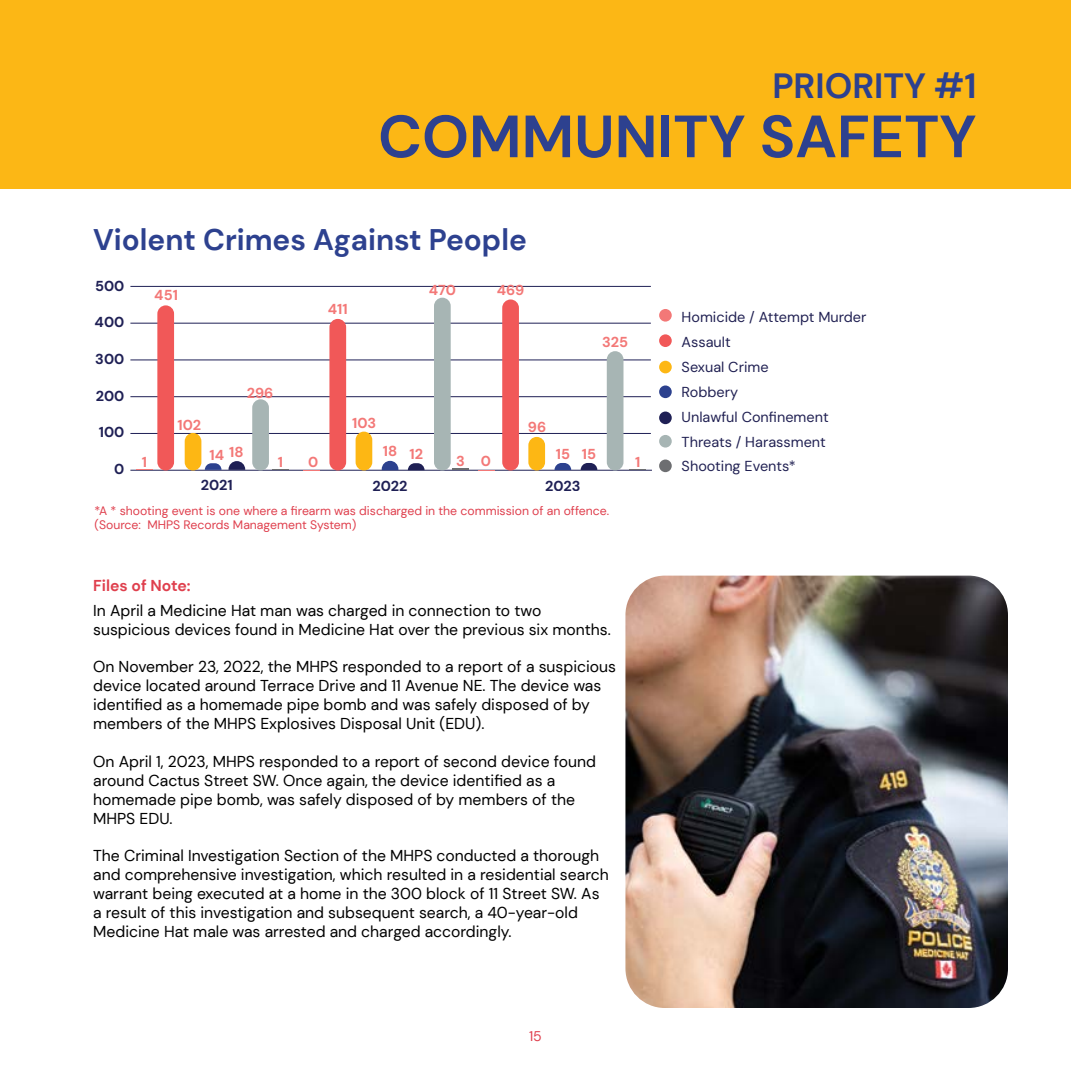
<style>
.page{position:relative;width:1071px;height:1071px;background:#fff}
.page>*{position:absolute;margin:0;border:0;box-sizing:border-box;transform-origin:0 0}
.t1{font:700 59.5px "DM Sans";color:#2d418f}
.t2{font:700 35px "DM Sans";color:#2d418f}
.t3{font:700 29.75px "DM Sans";color:#2d418f}
.t4{font:15.75px/18.9px "DM Sans";color:#000}
.t5{font:700 15.75px "DM Sans";color:#df3f4d}
.t6{font:14.53px/24.8px "DM Sans";color:#212153}
.t7{font:700 14.53px "DM Sans";color:#f37877}
.t8{font:700 14.53px "DM Sans";color:#1f2055}
.t9{font:14px "DM Sans";color:#df3f4d}
.t10{font:12.25px/14px "DM Sans";color:#df3f4d}
</style>
<div class="page">
<div style="left:0;top:0;width:1071px;height:189px;background:#fcb715"></div>
<hr style="left:130px;top:470px;width:522px;height:1px;background:#1f2055">
<hr style="left:130px;top:433px;width:521px;height:1px;background:#1f2055">
<hr style="left:130px;top:396px;width:521px;height:1px;background:#1f2055">
<hr style="left:130px;top:360px;width:521px;height:1px;background:#1f2055">
<hr style="left:130px;top:323px;width:521px;height:1px;background:#1f2055">
<hr style="left:130px;top:286px;width:521px;height:1px;background:#1f2055">
<div style="left:659px;top:309px;width:13px;height:13px;background:#f37877;border-radius:50%"></div>
<div style="left:659px;top:334px;width:13px;height:13px;background:#f15858;border-radius:50%"></div>
<div style="left:659px;top:361px;width:13px;height:12px;background:#fdb714;border-radius:50%"></div>
<div style="left:659px;top:385px;width:13px;height:13px;background:#2c418e;border-radius:50%"></div>
<div style="left:659px;top:412px;width:13px;height:12px;background:#1f2055;border-radius:50%"></div>
<div style="left:659px;top:435px;width:13px;height:13px;background:#a7b5b4;border-radius:50%"></div>
<div style="left:659px;top:460px;width:13px;height:12px;background:#6d6e71;border-radius:50%"></div>
<svg style="left:303px;top:470px;width:17px;height:1px"></svg>
<svg style="left:272px;top:469px;width:17px;height:1px"></svg>
<svg style="left:629px;top:469px;width:17px;height:1px"></svg>
<div style="left:157px;top:305px;width:17px;height:166px;background:#f15858;border-radius:8px"></div>
<div style="left:329px;top:319px;width:17px;height:152px;background:#f15858;border-radius:8px"></div>
<div style="left:185px;top:433px;width:16px;height:38px;background:#fdb714;border-radius:8px"></div>
<div style="left:356px;top:432px;width:16px;height:39px;background:#fdb714;border-radius:8px"></div>
<svg style="left:205px;top:463px;width:17px;height:7px"></svg>
<svg style="left:382px;top:461px;width:16px;height:9px"></svg>
<svg style="left:229px;top:461px;width:16px;height:9px"></svg>
<svg style="left:408px;top:463px;width:17px;height:7px"></svg>
<div style="left:252px;top:399px;width:17px;height:72px;background:#a7b5b4;border-radius:8px"></div>
<div style="left:434px;top:298px;width:17px;height:173px;background:#a7b5b4;border-radius:8px"></div>
<svg style="left:478px;top:470px;width:17px;height:1px"></svg>
<svg style="left:452px;top:469px;width:17px;height:1px"></svg>
<div style="left:502px;top:299px;width:17px;height:172px;background:#f15858;border-radius:8px"></div>
<div style="left:528px;top:437px;width:17px;height:34px;background:#fdb714;border-radius:8px"></div>
<svg style="left:555px;top:463px;width:16px;height:7px"></svg>
<svg style="left:581px;top:463px;width:16px;height:7px"></svg>
<div style="left:607px;top:351px;width:16px;height:120px;background:#a7b5b4;border-radius:8px"></div>
<svg style="left:136px;top:469px;width:17px;height:1px"></svg>
<img style="left:625px;top:576px;width:383px;height:432px">
<h2 class="t2" style="left:772px;top:64px;width:206px">PRIORITY #1</h2>
<h1 class="t1" style="left:378px;top:99px;width:600px">COMMUNITY SAFETY</h1>
<h3 class="t3" style="left:93px;top:221px;width:435px">Violent Crimes Against People</h3>
<p class="t8" style="left:95px;top:277px;width:31px">500</p>
<p class="t8" style="left:95px;top:313px;width:31px">400</p>
<p class="t8" style="left:95px;top:350px;width:31px">300</p>
<p class="t8" style="left:96px;top:386px;width:30px">200</p>
<p class="t8" style="left:99px;top:423px;width:27px">100</p>
<p class="t8" style="left:114px;top:460px;width:12px">0</p>
<p class="t7" style="left:142px;top:452px;width:7px">1</p>
<p class="t7" style="left:154px;top:286px;width:25px">451</p>
<p class="t7" style="left:429px;top:280px;width:29px">470</p>
<p class="t7" style="left:497px;top:280px;width:29px">469</p>
<p class="t7" style="left:328px;top:300px;width:21px">411</p>
<p class="t6" style="left:682px;top:305px;width:186px">Homicide / Attempt Murder<br>Assault<br>Sexual Crime<br>Robbery<br>Unlawful Confinement<br>Threats / Harassment</p>
<p class="t7" style="left:602px;top:333px;width:28px">325</p>
<p class="t7" style="left:247px;top:384px;width:28px">296</p>
<p class="t7" style="left:178px;top:415px;width:25px">102</p>
<p class="t7" style="left:352px;top:414px;width:26px">103</p>
<p class="t7" style="left:209px;top:444px;width:36px">14 18</p>
<p class="t7" style="left:383px;top:444px;width:42px">18 12</p>
<p class="t7" style="left:528px;top:418px;width:20px">96</p>
<p class="t7" style="left:556px;top:445px;width:42px">15 15</p>
<p class="t7" style="left:456px;top:452px;width:36px">3 0</p>
<p class="t7" style="left:308px;top:453px;width:12px">0</p>
<p class="t6" style="left:682px;top:454px;width:116px">Shooting Events*</p>
<p class="t7" style="left:278px;top:453px;width:7px">1</p>
<p class="t7" style="left:635px;top:453px;width:7px">1</p>
<p class="t8" style="left:201px;top:476px;width:34px">2021</p>
<p class="t8" style="left:373px;top:477px;width:37px">2022</p>
<p class="t8" style="left:545px;top:477px;width:37px">2023</p>
<p class="t10" style="left:94px;top:503px;width:516px">*A * shooting event is one where a firearm was discharged in the commission of an offence. (Source: MHPS Records Management System)</p>
<p class="t5" style="left:93px;top:576px;width:99px">Files of Note:</p>
<p class="t4" style="left:93px;top:601px;width:519px">In April a Medicine Hat man was charged in connection to two suspicious devices found in Medicine Hat over the previous six months.</p>
<p class="t4" style="left:93px;top:657px;width:524px">On November 23, 2022, the MHPS responded to a report of a suspicious device located around Terrace Drive and 11 Avenue NE. The device was identified as a homemade pipe bomb and was safely disposed of by members of the MHPS Explosives Disposal Unit (EDU).</p>
<p class="t4" style="left:93px;top:752px;width:504px">On April 1, 2023, MHPS responded to a report of second device found around Cactus Street SW. Once again, the device identified as a homemade pipe bomb, was safely disposed of by members of the MHPS EDU.</p>
<p class="t4" style="left:93px;top:846px;width:517px">The Criminal Investigation Section of the MHPS conducted a thorough and comprehensive investigation, which resulted in a residential search warrant being executed at a home in the 300 block of 11 Street SW. As a result of this investigation and subsequent search, a 40-year-old Medicine Hat male was arrested and charged accordingly.</p>
<p class="t9" style="left:529px;top:1028px;width:14px">15</p>
</div>
